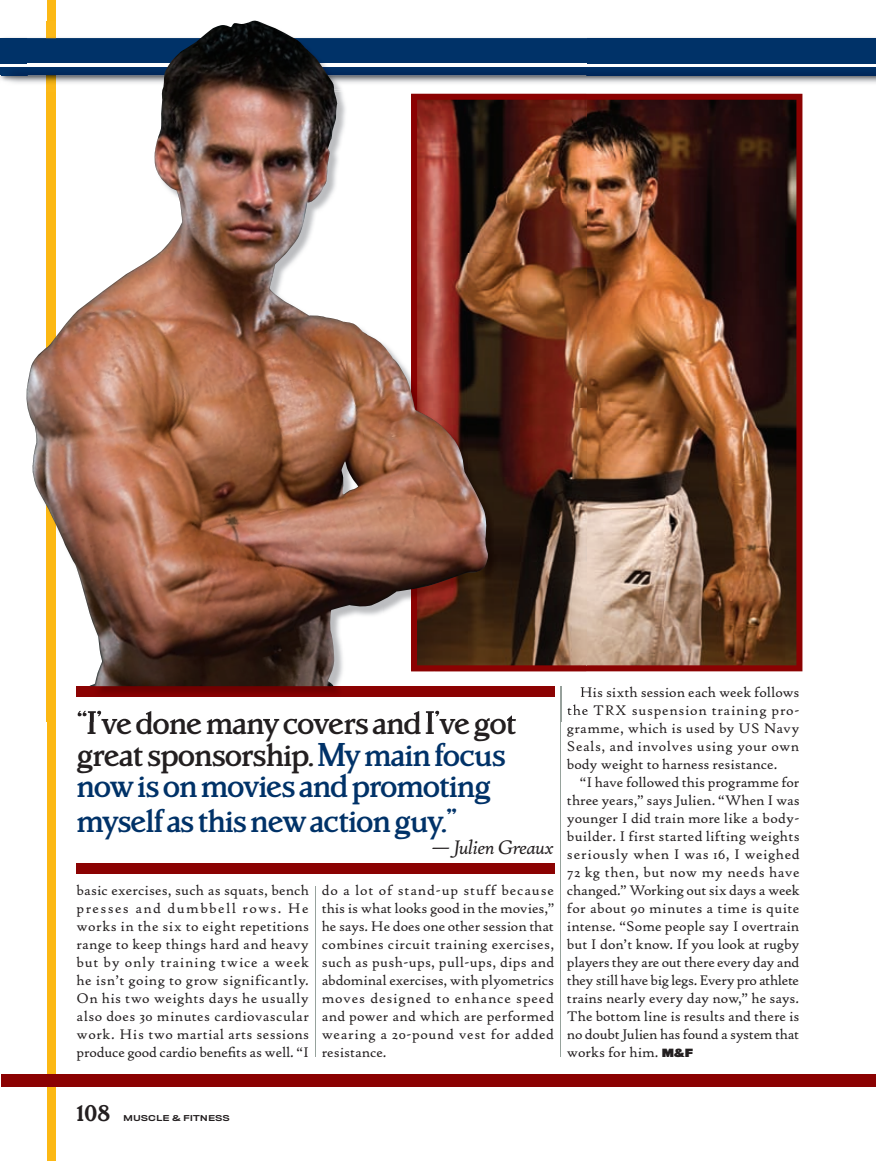
<style>
.page{position:relative;width:876px;height:1161px;background:#fff}
.page>*{position:absolute;margin:0;border:0;box-sizing:border-box;transform-origin:0 0}
.t1{font:500 30.75px/31.5px "Parkinson";letter-spacing:-.035em;color:#231f20}
.t2{font:500 30.75px "Parkinson";letter-spacing:-.035em;color:#003268}
.t3{font:italic 21px "Hightower Text";letter-spacing:-.035em;color:#231f20}
.t4{font:15px/18px "Hightower Text Roman";color:#231f20;text-align:justify}
.t5{font:500 7.5px "Rhode";color:#231f20;scale:1.2 1}
.s1{color:#003268}
.s2{font-family:"Rhode";font-weight:700;font-size:10.5px}
.s3{font-family:"Parkinson";font-weight:700;font-size:21px}
</style>
<div class="page">
<div style="left:47px;top:0;width:8px;height:1161px;background:#fcb814"></div>
<div style="left:1px;top:1074px;width:875px;height:12px;background:#8b0202"></div>
<div style="left:77px;top:863px;width:478px;height:11px;background:#8b0202"></div>
<div style="left:0;top:38px;width:876px;height:37px;background:#003268"></div>
<img style="left:586px;top:73px;width:290px;height:10px">
<img style="left:2px;top:73px;width:23px;height:10px">
<hr style="left:0;top:64px;width:876px;height:3px;background:#fff">
<hr style="left:315px;top:887px;width:1px;height:170px;background:#96a29c">
<hr style="left:560px;top:687px;width:1px;height:370px;background:#96a29c">
<img style="left:586px;top:94px;width:216px;height:577px">
<img style="left:489px;top:38px;width:97px;height:45px">
<img style="left:78px;top:710px;width:438px;height:12px">
<img style="left:77px;top:686px;width:478px;height:11px">
<img style="left:489px;top:94px;width:97px;height:577px">
<svg style="left:581px;top:687px;width:5px;height:10px"></svg>
<img style="left:567px;top:704px;width:19px;height:11px">
<img style="left:25px;top:22px;width:464px;height:664px">
<h1 class="t1" style="left:77px;top:708px;width:442px">“I’ve done many covers and I’ve got great sponsorship. <span class="s1">My main focus now is on movies and promoting</span></h1>
<h1 class="t2" style="left:77px;top:802px;width:382px">myself as this new action guy.”</h1>
<h2 class="t3" style="left:432px;top:835px;width:124px">— Julien Greaux</h2>
<p class="t4" style="left:77px;top:881px;width:234px">basic exercises, such as squats, bench presses and dumbbell rows. He works in the six to eight repetitions range to keep things hard and heavy but by only training twice a week he isn’t going to grow significantly.<br>On his two weights days he usually also does 30 minutes cardiovascular work. His two martial arts sessions produce good cardio benefits as well. “I</p>
<p class="t4" style="left:322px;top:881px;width:234px">do a lot of stand-up stuff because this is what looks good in the movies,” he says. He does one other session that combines circuit training exercises, such as push-ups, pull-ups, dips and abdominal exercises, with plyometrics moves designed to enhance speed and power and which are performed wearing a 20-pound vest for added resistance.</p>
<p class="t4" style="left:567px;top:683px;width:234px;text-indent:13px">His sixth session each week follows the TRX suspension training pro&shy;gramme, which is used by US Navy Seals, and involves using your own body weight to harness resistance.</p>
<p class="t4" style="left:567px;top:773px;width:234px;text-indent:13px">“I have followed this programme for three years,” says Julien. “When I was younger I did train more like a body&shy;builder. I first started lifting weights seriously when I was 16, I weighed 72 kg then, but now my needs have changed.” Working out six days a week for about 90 minutes a time is quite intense. “Some people say I overtrain but I don’t know. If you look at rugby players they are out there every day and they still have big legs. Every pro athlete trains nearly every day now,” he says.<br>The bottom line is results and there is no doubt Julien has found a system that works for him. <span class="s2">M&amp;F</span></p>
<p class="t5" style="left:77px;top:1113px;width:129px"><span class="s3">108</span> MUSCLE &amp; FITNESS</p>
</div>
